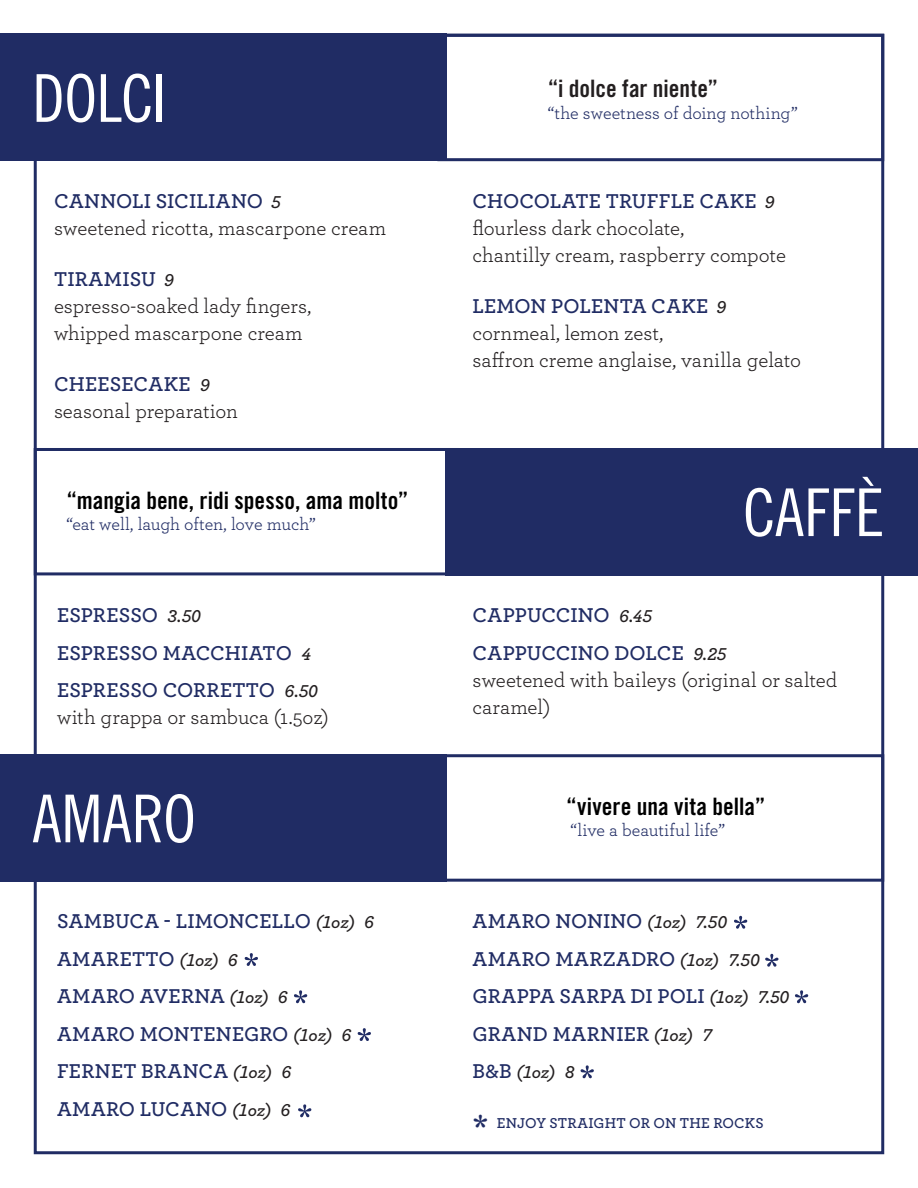
<style>
.page{position:relative;width:918px;height:1188px;background:#fff}
.page>*{position:absolute;margin:0;border:0;box-sizing:border-box;transform-origin:0 0}
.t1{font:66px "Trade Gothic Cond Eighteen";letter-spacing:-.005em;color:#fff}
.t2{font:600 37.5px "Archer";color:#202c64}
.t3{font:24px "Trade Gothic Bold Cond Twenty";color:#000}
.t4{font:24px "Trade Gothic Bold Cond Twenty";color:#231f20}
.t5{font:21px/27px "Archer";letter-spacing:-.005em;color:#231f20}
.t6{font:600 21px/37.5px "Archer";letter-spacing:.005em;color:#202c64}
.t7{font:18px "Archer";letter-spacing:-.005em;color:#202c64}
.t8{font:italic 600 18px "Archer";color:#231f20}
.t9{font:600 15px "Archer";letter-spacing:.01em;color:#202c64}
.s1{font-weight:600;color:#202c64}
.s2{font-weight:600;font-style:italic;font-size:18px}
.s3{font-style:italic;font-size:18px;color:#231f20}
.s4{font-style:normal;font-size:21px;color:#202c64}
</style>
<div class="page">
<div style="left:0;top:34px;width:447px;height:127px;background:#202c64"></div>
<div style="left:0;top:754px;width:447px;height:128px;background:#202c64"></div>
<div style="left:437px;top:34px;width:447px;height:127px;border:3px solid #202c64"></div>
<div style="left:437px;top:754px;width:447px;height:128px;border:3px solid #202c64"></div>
<div style="left:34px;top:448px;width:425px;height:127px;border:3px solid #202c64"></div>
<div style="left:446px;top:448px;width:472px;height:127px;background:#202c64"></div>
<svg style="left:244px;top:953px;width:14px;height:13px"></svg>
<svg style="left:294px;top:990px;width:14px;height:14px"></svg>
<svg style="left:298px;top:1104px;width:14px;height:14px"></svg>
<svg style="left:357px;top:1028px;width:14px;height:13px"></svg>
<svg style="left:734px;top:916px;width:14px;height:13px"></svg>
<svg style="left:795px;top:990px;width:14px;height:14px"></svg>
<svg style="left:580px;top:1065px;width:14px;height:14px"></svg>
<svg style="left:765px;top:954px;width:14px;height:13px"></svg>
<h1 class="t1" style="left:32px;top:59px;width:136px">DOLCI</h1>
<p class="t5" style="left:54px;top:187px;width:334px"><span class="s1">CANNOLI SICILIANO</span> <span class="s2">5<br></span>sweetened ricotta, mascarpone cream</p>
<p class="t5" style="left:54px;top:265px;width:259px"><span class="s1">TIRAMISU</span> <span class="s2">9 </span>espresso-soaked lady fingers, whipped mascarpone cream</p>
<p class="t5" style="left:54px;top:370px;width:185px"><span class="s1">CHEESECAKE</span> <span class="s2">9 </span>seasonal preparation</p>
<p class="t3" style="left:66px;top:485px;width:344px">“mangia bene, ridi spesso, ama molto”</p>
<p class="t7" style="left:66px;top:512px;width:251px">“eat well, laugh often, love much”</p>
<p class="t6" style="left:57px;top:595px;width:262px">ESPRESSO <span class="s3">3.50<br></span>ESPRESSO MACCHIATO <span class="s3">4<br></span>ESPRESSO CORRETTO <span class="s3">6.50</span></p>
<p class="t5" style="left:57px;top:703px;width:273px">with grappa or sambuca (1.5oz)</p>
<h1 class="t1" style="left:32px;top:780px;width:165px">AMARO</h1>
<p class="t6" style="left:57px;top:902px;width:318px">SAMBUCA - LIMONCELLO <span class="s3">(1oz) 6<br></span>AMARETTO <span class="s3">(1oz) 6<br></span>AMARO AVERNA <span class="s3">(1oz) 6<br></span>AMARO MONTENEGRO <span class="s3">(1oz) 6<br></span>FERNET BRANCA <span class="s3">(1oz) 6<br></span>AMARO LUCANO <span class="s3">(1oz) 6</span></p>
<p class="t4" style="left:548px;top:74px;width:172px">“i dolce far niente”</p>
<p class="t7" style="left:548px;top:101px;width:252px">“the sweetness of doing nothing”</p>
<p class="t5" style="left:472px;top:187px;width:315px"><span class="s1">CHOCOLATE TRUFFLE CAKE</span> <span class="s2">9 </span>flourless dark chocolate,<br>chantilly cream, raspberry compote</p>
<p class="t5" style="left:472px;top:292px;width:330px"><span class="s1">LEMON POLENTA CAKE</span> <span class="s2">9 </span>cornmeal, lemon zest,<br>saffron creme anglaise, vanilla gelato</p>
<h1 class="t1" style="left:743px;top:473px;width:143px">CAFFÈ</h1>
<p class="t6" style="left:472px;top:595px;width:256px">CAPPUCCINO <span class="s3">6.45<br></span>CAPPUCCINO DOLCE <span class="s3">9.25</span></p>
<p class="t5" style="left:472px;top:665px;width:366px">sweetened with baileys (original or salted caramel)</p>
<p class="t3" style="left:566px;top:792px;width:201px">“vivere una vita bella”</p>
<p class="t7" style="left:570px;top:818px;width:156px">“live a beautiful life”</p>
<p class="t6" style="left:472px;top:902px;width:318px">AMARO NONINO <span class="s3">(1oz) 7.50<br></span>AMARO MARZADRO <span class="s3">(1oz) 7.50<br></span>GRAPPA SARPA DI POLI <span class="s3">(1oz) 7.50<br></span>GRAND MARNIER <span class="s3">(1oz) 7</span></p>
<p class="t8" style="left:472px;top:1059px;width:103px"><span class="s4">B&amp;B</span> (1oz) 8</p>
<h2 class="t2" style="left:472px;top:1101px;width:18px">*</h2>
<p class="t9" style="left:497px;top:1112px;width:268px">ENJOY STRAIGHT OR ON THE ROCKS</p>
</div>
